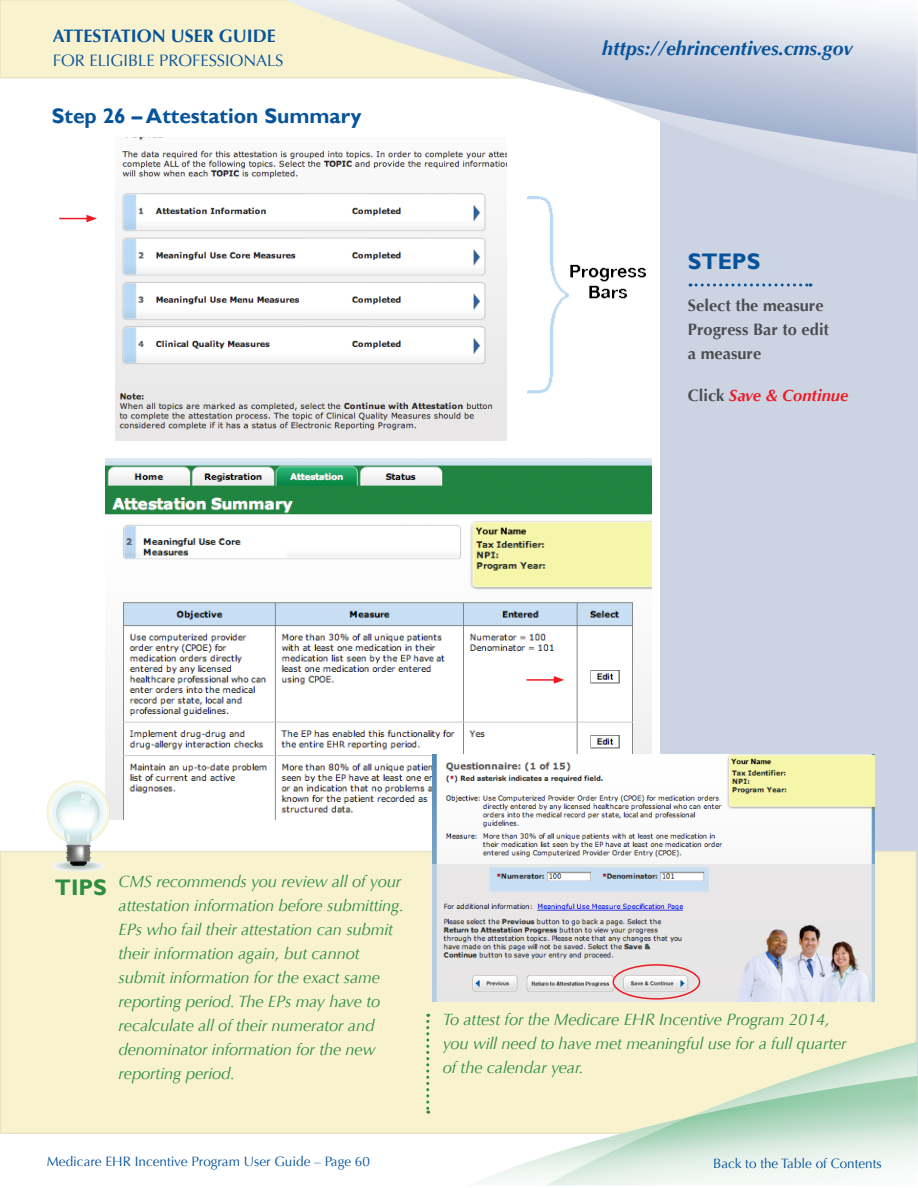
<style>
.page{position:relative;width:918px;height:1188px;background:#fff}
.page>*{position:absolute;margin:0;border:0;box-sizing:border-box;transform-origin:0 0}
.t1{font:700 22.5px "Gill Sans";color:#07539b}
.t2{font:700 22.5px "Gill Sans";color:#2f8d40}
.t3{font:700 21px "Gill Sans";color:#07539b}
.t4{font:italic 700 19.5px "Optima";color:#07539b}
.t5{font:700 18px "Optima";color:#07539b}
.t6{font:italic 16.5px/24px "Optima";letter-spacing:-.01em;color:#2f8d40}
.t7{font:700 16.5px/24px "Optima";color:#4d4d4f}
.t8{font:16.5px "Optima";color:#07539b}
.t9{font:italic 700 16.5px "Optima";color:#ed1c24}
.t10{font:13.5px "Optima";color:#07539b}
.s1{font-style:normal;color:#4d4d4f}
</style>
<div class="page">
<div style="left:661px;top:110px;width:257px;height:1062px;background:#ccd4e4"></div>
<div style="left:0;top:0;width:558px;height:79px;background:#f8f3ce;border:2px solid #e9e4c3"></div>
<img style="left:286px;top:0;width:632px;height:154px">
<img style="left:660px;top:154px;width:257px;height:47px">
<img style="left:396px;top:0;width:521px;height:154px">
<div style="left:0;top:852px;width:916px;height:281px;background:#f8f3ce"></div>
<img style="left:115px;top:138px;width:392px;height:303px">
<img style="left:106px;top:459px;width:545px;height:361px">
<svg style="left:690px;top:284px;width:121px;height:3px"></svg>
<svg style="left:47px;top:781px;width:62px;height:62px"></svg>
<svg style="left:48px;top:783px;width:60px;height:59px"></svg>
<div style="left:50px;top:785px;width:56px;height:55px;background:#f5fafa;border-radius:50%"></div>
<div style="left:53px;top:787px;width:50px;height:50px;background:#edf7f7;border-radius:50%"></div>
<div style="left:56px;top:790px;width:44px;height:44px;background:#e6f5f5;border-radius:50%"></div>
<svg style="left:51px;top:861px;width:54px;height:11px"></svg>
<div style="left:52px;top:861px;width:53px;height:10px;background:#f6f4db;border-radius:50%"></div>
<div style="left:52px;top:861px;width:52px;height:10px;background:#f6f6ed;border-radius:50%"></div>
<div style="left:53px;top:861px;width:51px;height:10px;background:#f7fafa;border-radius:50%"></div>
<div style="left:54px;top:861px;width:49px;height:10px;background:#f2f5f5;border-radius:50%"></div>
<div style="left:55px;top:861px;width:46px;height:10px;background:#e8ebeb;border-radius:50%"></div>
<div style="left:56px;top:862px;width:45px;height:8px;background:#e4e9e9;border-radius:50%"></div>
<div style="left:56px;top:862px;width:44px;height:8px;background:#e8eded;border-radius:50%"></div>
<div style="left:57px;top:862px;width:43px;height:8px;background:#dfe5e5;border-radius:50%"></div>
<div style="left:59px;top:862px;width:38px;height:8px;background:#dbe3e3;border-radius:50%"></div>
<div style="left:60px;top:862px;width:36px;height:7px;background:#d6dede;border-radius:50%"></div>
<div style="left:61px;top:862px;width:35px;height:7px;background:#d4dbdb;border-radius:50%"></div>
<div style="left:62px;top:863px;width:32px;height:6px;background:#cfd6d6;border-radius:50%"></div>
<div style="left:63px;top:863px;width:31px;height:6px;background:#c9d6d4;border-radius:50%"></div>
<div style="left:64px;top:863px;width:29px;height:6px;background:#c0cdcd;border-radius:50%"></div>
<div style="left:66px;top:863px;width:25px;height:5px;background:#bfccc9;border-radius:50%"></div>
<div style="left:68px;top:863px;width:21px;height:5px;background:#b1c0bf;border-radius:50%"></div>
<svg style="left:56px;top:791px;width:44px;height:76px"></svg>
<img style="left:432px;top:754px;width:443px;height:110px">
<svg style="left:432px;top:864px;width:443px;height:137px;background:#d7d7db"></svg>
<hr style="left:59px;top:218px;width:30px;height:1px;background:#ed1c24">
<svg style="left:86px;top:215px;width:11px;height:7px"></svg>
<hr style="left:526px;top:679px;width:30px;height:2px;background:#ed1c24">
<svg style="left:554px;top:676px;width:10px;height:8px"></svg>
<svg style="left:426px;top:1014px;width:3px;height:100px"></svg>
<img style="left:468px;top:1076px;width:450px;height:106px">
<img style="left:800px;top:1042px;width:117px;height:34px">
<img style="left:546px;top:1076px;width:371px;height:109px">
<div style="left:613px;top:964px;width:87px;height:36px;border:2px solid #ed1c24;border-radius:50%"></div>
<img style="left:527px;top:196px;width:119px;height:198px">
<p class="t5" style="left:53px;top:26px;width:225px">ATTESTATION USER GUIDE</p>
<p class="t8" style="left:53px;top:51px;width:232px">FOR ELIGIBLE PROFESSIONALS</p>
<h2 class="t3" style="left:52px;top:103px;width:311px">Step 26 – Attestation Summary</h2>
<p class="t4" style="left:602px;top:36px;width:252px">https://ehrincentives.cms.gov</p>
<h3 class="t1" style="left:688px;top:247px;width:74px">STEPS</h3>
<p class="t7" style="left:688px;top:293px;width:143px">Select the measure<br>Progress Bar to edit a measure</p>
<p class="t9" style="left:688px;top:385px;width:162px"><span class="s1">Click</span> Save &amp; Continue</p>
<h3 class="t2" style="left:55px;top:874px;width:54px">TIPS</h3>
<p class="t6" style="left:119px;top:869px;width:287px">CMS recommends you review all of your attestation information before submitting.<br>EPs who fail their attestation can submit their information again, but cannot submit information for the exact same reporting period. The EPs may have to recalculate all of their numerator and denominator information for the new reporting period.</p>
<p class="t10" style="left:47px;top:1154px;width:325px">Medicare EHR Incentive Program User Guide – Page 60</p>
<p class="t6" style="left:443px;top:1008px;width:405px">To attest for the Medicare EHR Incentive Program 2014, you will need to have met meaningful use for a full quarter of the calendar year.</p>
<p class="t10" style="left:713px;top:1155px;width:170px">Back to the Table of Contents</p>
</div>
